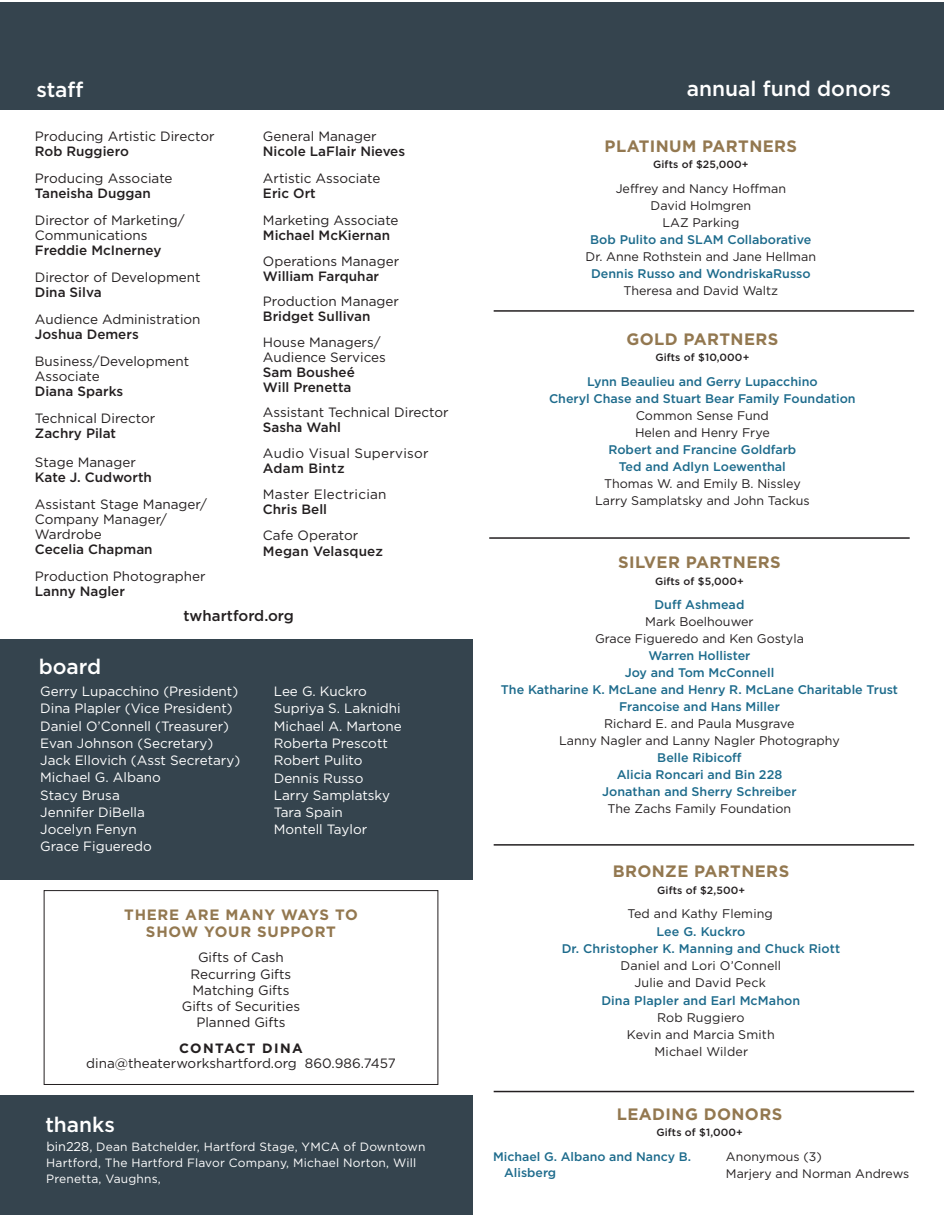
<style>
.page{position:relative;width:945px;height:1215px;background:#fff}
.page>*{position:absolute;margin:0;border:0;box-sizing:border-box;transform-origin:0 0}
.t1{font:500 21px "Gotham";color:#fff}
.t2{font:700 16.5px "Gotham";letter-spacing:.025em;color:#937850}
.t3{font:700 15px/16.5px "Gotham";letter-spacing:.05em;color:#937850;text-align:center}
.t4{font:500 15px "Gotham";color:#231f20}
.t5{font:13.5px/15px "Gotham";color:#231f20}
.t6{font:13.5px/17.2px "Gotham";color:#fff}
.t7{font:500 13.5px/15px "Gotham";color:#231f20}
.t8{font:13.5px "Gotham";letter-spacing:.02em;color:#231f20}
.t9{font:700 13.5px "Gotham";letter-spacing:.1em;color:#231f20}
.t10{font:500 13.5px "Gotham";letter-spacing:.02em;color:#231f20}
.t11{font:500 12.6px/17px "Gotham";color:#1d6b8c;text-align:center}
.t12{font:12.6px/17px "Gotham";color:#231f20;text-align:center}
.t13{font:12.3px/16.2px "Gotham";color:#231f20}
.t14{font:500 12.3px/16.2px "Gotham";color:#1d6b8c}
.t15{font:12px/15.8px "Gotham";letter-spacing:.015em;color:#fff}
.t16{font:500 10.5px "Gotham";letter-spacing:.01em;color:#231f20}
.s1{font-size:12.75px}
</style>
<div class="page">
<div style="left:0;top:639px;width:472px;height:241px;background:#35444e"></div>
<div style="left:0;top:1096px;width:472px;height:119px;background:#35444e"></div>
<div style="left:0;top:2px;width:943px;height:108px;background:#35444e"></div>
<div style="left:44px;top:890px;width:394px;height:195px;border:1px solid #231f20"></div>
<hr style="left:494px;top:1091px;width:420px;height:1px;background:#231f20">
<hr style="left:494px;top:844px;width:420px;height:2px;background:#231f20">
<hr style="left:489px;top:537px;width:421px;height:2px;background:#231f20">
<hr style="left:494px;top:310px;width:420px;height:2px;background:#231f20">
<h1 class="t1" style="left:36px;top:77px;width:49px">staff</h1>
<p class="t5" style="left:35px;top:129px;width:181px">Producing Artistic Director</p>
<p class="t7" style="left:35px;top:144px;width:96px">Rob Ruggiero</p>
<p class="t5" style="left:35px;top:171px;width:139px">Producing Associate</p>
<p class="t7" style="left:35px;top:186px;width:117px">Taneisha Duggan</p>
<p class="t5" style="left:35px;top:213px;width:151px">Director of Marketing/<br>Communications</p>
<p class="t7" style="left:35px;top:243px;width:128px">Freddie McInerney</p>
<p class="t5" style="left:35px;top:270px;width:167px">Director of Development</p>
<p class="t7" style="left:35px;top:285px;width:68px">Dina Silva</p>
<p class="t5" style="left:35px;top:312px;width:167px">Audience Administration</p>
<p class="t7" style="left:35px;top:327px;width:105px">Joshua Demers</p>
<p class="t5" style="left:35px;top:354px;width:156px">Business/Development<br>Associate</p>
<p class="t7" style="left:35px;top:384px;width:90px">Diana Sparks</p>
<p class="t5" style="left:35px;top:411px;width:122px">Technical Director</p>
<p class="t7" style="left:35px;top:426px;width:83px">Zachry Pilat</p>
<p class="t5" style="left:35px;top:454px;width:102px">Stage Manager</p>
<p class="t7" style="left:35px;top:469px;width:119px">Kate J. Cudworth</p>
<p class="t5" style="left:35px;top:496px;width:173px">Assistant Stage Manager/<br>Company Manager/<br>Wardrobe</p>
<p class="t7" style="left:35px;top:541px;width:119px">Cecelia Chapman</p>
<p class="t5" style="left:35px;top:568px;width:172px">Production Photographer</p>
<p class="t7" style="left:35px;top:583px;width:92px">Lanny Nagler</p>
<p class="t5" style="left:263px;top:129px;width:115px">General Manager</p>
<p class="t7" style="left:263px;top:144px;width:144px">Nicole LaFlair Nieves</p>
<p class="t5" style="left:263px;top:171px;width:119px">Artistic Associate</p>
<p class="t7" style="left:263px;top:186px;width:54px">Eric Ort</p>
<p class="t5" style="left:263px;top:213px;width:137px">Marketing Associate</p>
<p class="t7" style="left:263px;top:228px;width:129px">Michael McKiernan</p>
<p class="t5" style="left:263px;top:253px;width:138px">Operations Manager</p>
<p class="t7" style="left:263px;top:268px;width:118px">William Farquhar</p>
<p class="t5" style="left:263px;top:294px;width:138px">Production Manager</p>
<p class="t7" style="left:263px;top:309px;width:109px">Bridget Sullivan</p>
<p class="t5" style="left:263px;top:334px;width:125px">House Managers/<br>Audience Services</p>
<p class="t7" style="left:263px;top:364px;width:93px">Sam Bousheé<br>Will Prenetta</p>
<p class="t5" style="left:263px;top:405px;width:187px">Assistant Technical Director</p>
<p class="t7" style="left:263px;top:420px;width:79px">Sasha Wahl</p>
<p class="t8" style="left:263px;top:445px;width:167px">Audio Visual Supervisor</p>
<p class="t10" style="left:263px;top:460px;width:83px">Adam Bintz</p>
<p class="t8" style="left:263px;top:487px;width:125px">Master Electrician</p>
<p class="t7" style="left:263px;top:502px;width:66px">Chris Bell</p>
<p class="t5" style="left:263px;top:527px;width:97px">Cafe Operator</p>
<p class="t7" style="left:263px;top:544px;width:121px">Megan Velasquez</p>
<h1 class="t1" style="left:39px;top:655px;width:64px">board</h1>
<p class="t4" style="left:183px;top:607px;width:112px">twhartford.org</p>
<p class="t6" style="left:40px;top:683px;width:202px">Gerry Lupacchino (President)<br>Dina Plapler (Vice President)<br>Daniel O’Connell (Treasurer)<br>Evan Johnson (Secretary)<br>Jack Ellovich (Asst Secretary)<br>Michael G. Albano<br>Stacy Brusa<br>Jennifer DiBella<br>Jocelyn Fenyn<br>Grace Figueredo</p>
<p class="t6" style="left:274px;top:683px;width:130px">Lee G. Kuckro<br>Supriya S. Laknidhi<br>Michael A. Martone<br>Roberta Prescott<br>Robert Pulito<br>Dennis Russo<br>Larry Samplatsky<br>Tara Spain<br>Montell Taylor</p>
<p class="t3" style="left:124px;top:907px;width:235px">THERE ARE MANY WAYS TO<br>SHOW YOUR SUPPORT</p>
<p class="t5" style="left:182px;top:949px;width:120px;line-height:16.4px;text-align:center">Gifts of Cash<br>Recurring Gifts<br>Matching Gifts<br>Gifts of Securities<br>Planned Gifts</p>
<p class="t9" style="left:179px;top:1040px;width:125px">CONTACT DINA</p>
<p class="t5" style="left:86px;top:1055px;width:311px">dina@theaterworkshartford.org 860.986.7457</p>
<h1 class="t1" style="left:45px;top:1112px;width:71px">thanks</h1>
<p class="t15" style="left:46px;top:1139px;width:381px"><span class="s1">bin228,</span> Dean Batchelder, Hartford Stage, YMCA of Downtown<br>Hartford, The Hartford Flavor Company, Michael Norton, Will<br>Prenetta, Vaughns,</p>
<h1 class="t1" style="left:687px;top:76px;width:206px">annual fund donors</h1>
<p class="t2" style="left:605px;top:136px;width:194px">PLATINUM PARTNERS</p>
<p class="t16" style="left:653px;top:158px;width:97px">Gifts of $25,000+</p>
<p class="t12" style="left:616px;top:179px;width:172px">Jeffrey and Nancy Hoffman<br>David Holmgren<br>LAZ Parking</p>
<p class="t11" style="left:590px;top:230px;width:223px">Bob Pulito and SLAM Collaborative</p>
<p class="t12" style="left:586px;top:248px;width:232px">Dr. Anne Rothstein and Jane Hellman</p>
<p class="t11" style="left:591px;top:264px;width:221px">Dennis Russo and WondriskaRusso</p>
<p class="t12" style="left:624px;top:282px;width:156px">Theresa and David Waltz</p>
<p class="t2" style="left:626px;top:330px;width:154px">GOLD PARTNERS</p>
<p class="t16" style="left:655px;top:352px;width:95px">Gifts of $10,000+</p>
<p class="t11" style="left:549px;top:373px;width:308px">Lynn Beaulieu and Gerry Lupacchino<br>Cheryl Chase and Stuart Bear Family Foundation</p>
<p class="t12" style="left:635px;top:407px;width:136px;text-align:left">Common Sense Fund<br>Helen and Henry Frye</p>
<p class="t11" style="left:608px;top:441px;width:189px">Robert and Francine Goldfarb<br>Ted and Adlyn Loewenthal</p>
<p class="t12" style="left:595px;top:475px;width:216px">Thomas W. and Emily B. Nissley<br>Larry Samplatsky and John Tackus</p>
<p class="t2" style="left:618px;top:553px;width:164px">SILVER PARTNERS</p>
<p class="t16" style="left:655px;top:575px;width:90px">Gifts of $5,000+</p>
<p class="t11" style="left:655px;top:596px;width:91px">Duff Ashmead</p>
<p class="t12" style="left:595px;top:613px;width:210px">Mark Boelhouwer<br>Grace Figueredo and Ken Gostyla</p>
<p class="t11" style="left:501px;top:647px;width:399px">Warren Hollister<br>Joy and Tom McConnell<br>The Katharine K. McLane and Henry R. McLane Charitable Trust<br>Francoise and Hans Miller</p>
<p class="t12" style="left:559px;top:715px;width:282px">Richard E. and Paula Musgrave<br>Lanny Nagler and Lanny Nagler Photography</p>
<p class="t11" style="left:602px;top:749px;width:196px">Belle Ribicoff<br>Alicia Roncari and Bin 228<br>Jonathan and Sherry Schreiber</p>
<p class="t12" style="left:608px;top:800px;width:185px">The Zachs Family Foundation</p>
<p class="t2" style="left:613px;top:862px;width:178px">BRONZE PARTNERS</p>
<p class="t16" style="left:657px;top:884px;width:89px">Gifts of $2,500+</p>
<p class="t12" style="left:627px;top:905px;width:147px">Ted and Kathy Fleming</p>
<p class="t11" style="left:562px;top:922px;width:280px">Lee G. Kuckro<br>Dr. Christopher K. Manning and Chuck Riott</p>
<p class="t12" style="left:621px;top:957px;width:162px">Daniel and Lori O’Connell<br>Julie and David Peck</p>
<p class="t11" style="left:601px;top:991px;width:201px">Dina Plapler and Earl McMahon</p>
<p class="t12" style="left:627px;top:1009px;width:149px">Rob Ruggiero<br>Kevin and Marcia Smith<br>Michael Wilder</p>
<p class="t2" style="left:617px;top:1104px;width:167px">LEADING DONORS</p>
<p class="t16" style="left:656px;top:1126px;width:88px">Gifts of $1,000+</p>
<p class="t14" style="left:504px;top:1148px;width:189px;text-indent:-11px">Michael G. Albano and Nancy B.<br>Alisberg</p>
<p class="t13" style="left:726px;top:1149px;width:185px">Anonymous (3)<br>Marjery and Norman Andrews</p>
</div>
